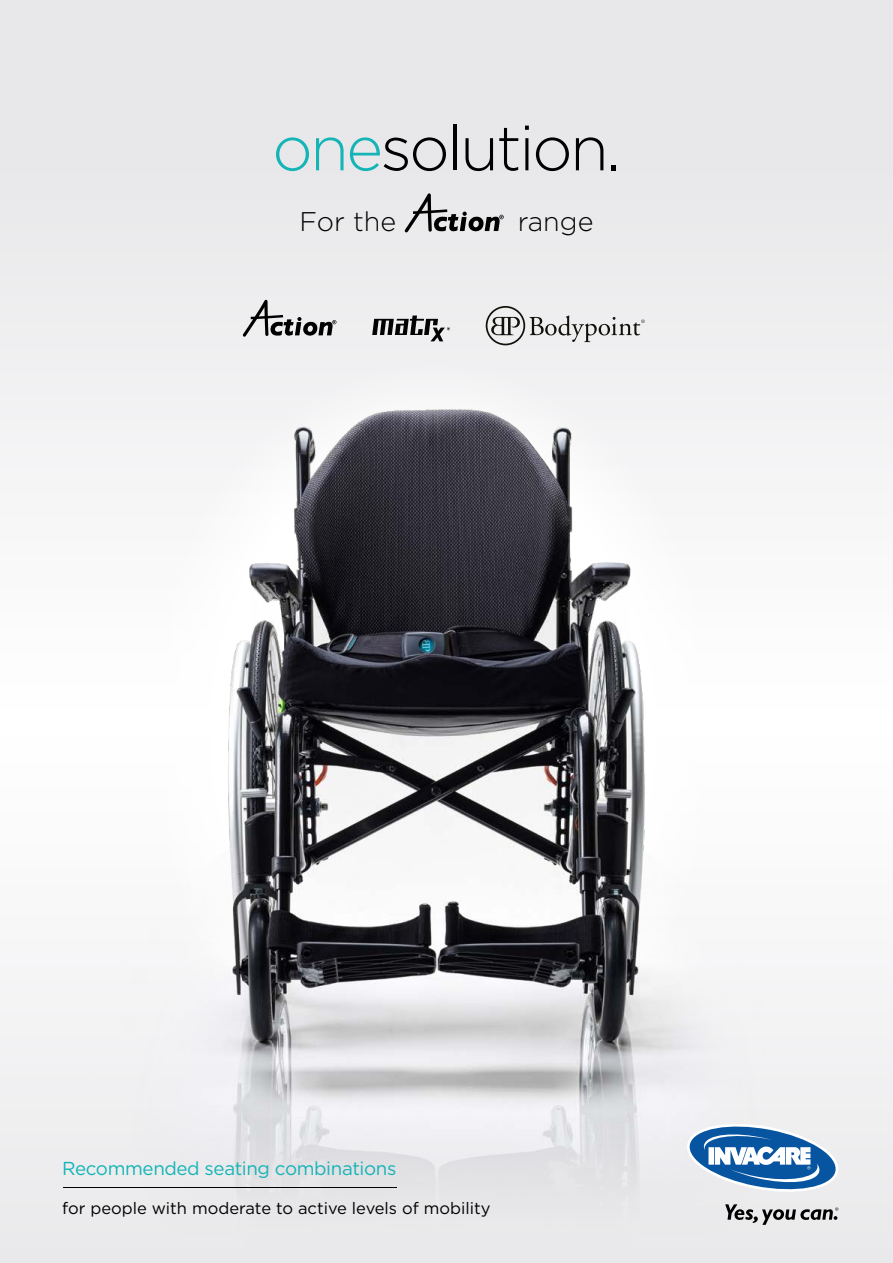
<style>
.page{position:relative;width:893px;height:1263px;background:#e8e8ea}
.page>*{position:absolute;margin:0;border:0;box-sizing:border-box;transform-origin:0 0}
.t1{font:300 63px "Gotham";letter-spacing:-.04em;color:#000}
.t2{font:300 27px "Gotham";color:#000}
.t3{font:18.75px "Gotham";letter-spacing:-.02em;color:#15b4b6}
.t4{font:16.5px "Gotham";color:#000}
.s1{color:#15b4b6}
</style>
<div class="page">
<img style="left:0;top:299px;width:893px;height:911px">
<svg style="left:486px;top:306px;width:159px;height:39px"></svg>
<svg style="left:372px;top:316px;width:78px;height:25px"></svg>
<svg style="left:243px;top:300px;width:93px;height:37px"></svg>
<svg style="left:404px;top:193px;width:100px;height:40px"></svg>
<svg style="left:687px;top:1124px;width:152px;height:72px"></svg>
<svg style="left:725px;top:1204px;width:113px;height:21px"></svg>
<hr style="left:63px;top:1187px;width:334px;height:1px;background:#000">
<h1 class="t1" style="left:272px;top:108px;width:350px"><span class="s1">one</span>solution.</h1>
<h2 class="t2" style="left:300px;top:204px;width:98px">For the</h2>
<h2 class="t2" style="left:518px;top:204px;width:77px">range</h2>
<p class="t3" style="left:62px;top:1156px;width:336px">Recommended seating combinations</p>
<p class="t4" style="left:62px;top:1197px;width:430px">for people with moderate to active levels of mobility</p>
</div>
